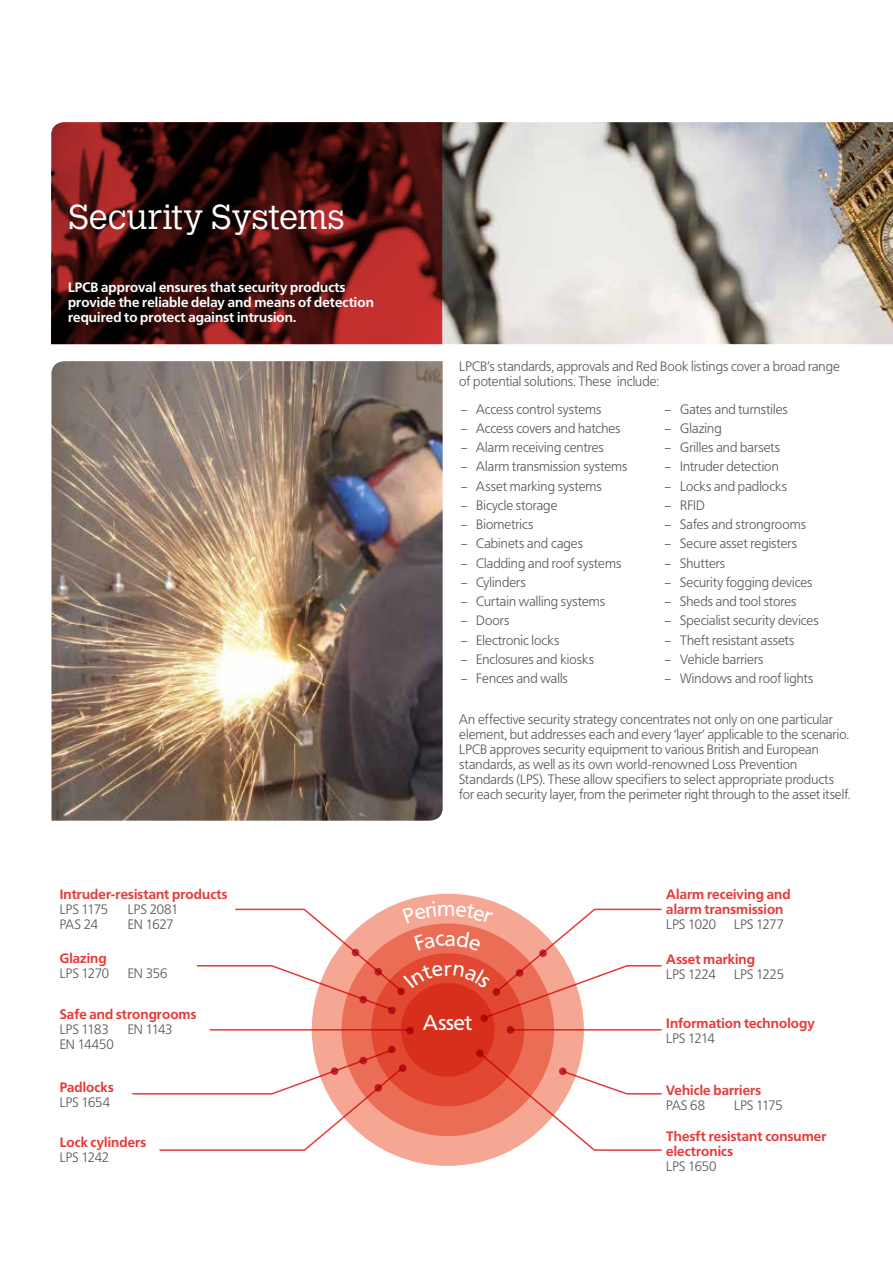
<style>
.page{position:relative;width:893px;height:1263px;background:#fff}
.page>*{position:absolute;margin:0;border:0;box-sizing:border-box;transform-origin:0 0}
.t1{font:300 34.5px "Calvert";letter-spacing:-.005em;color:#fff}
.t2{font:21px "Frutiger BQ";letter-spacing:-.005em;color:#fff}
.t3{font:300 13.5px/15px "Frutiger BQ";letter-spacing:.005em;color:#575756}
.t4{font:700 13.5px/15px "Frutiger BQ";letter-spacing:.01em;color:#e73938}
.t5{font:700 13.5px/15px "Frutiger BQ";letter-spacing:.005em;color:#fff}
.s1{font-family:"Myriad Pro";font-weight:400}
</style>
<div class="page">
<img style="left:442px;top:122px;width:451px;height:222px">
<svg style="left:51px;top:122px;width:391px;height:222px;background:#4a1110"></svg>
<img style="left:51px;top:361px;width:392px;height:460px">
<div style="left:312px;top:894px;width:272px;height:272px;background:#f5a794;border-radius:50%"></div>
<div style="left:341px;top:923px;width:213px;height:213px;background:#eb6d55;border-radius:50%"></div>
<div style="left:371px;top:953px;width:153px;height:153px;background:#e14731;border-radius:50%"></div>
<div style="left:401px;top:983px;width:94px;height:93px;background:#d82e1c;border-radius:50%"></div>
<hr style="left:210px;top:1029px;width:201px;height:1px;background:#e73938">
<hr style="left:510px;top:1029px;width:152px;height:1px;background:#e73938">
<svg style="left:132px;top:1048px;width:272px;height:103px"></svg>
<svg style="left:477px;top:1050px;width:185px;height:101px"></svg>
<svg style="left:507px;top:1026px;width:7px;height:7px"></svg>
<div style="left:480px;top:1014px;width:8px;height:8px;background:#ac0a09;border-radius:50%"></div>
<svg style="left:559px;top:1067px;width:8px;height:8px"></svg>
<svg style="left:476px;top:1049px;width:8px;height:8px"></svg>
<svg style="left:399px;top:1064px;width:7px;height:8px"></svg>
<svg style="left:374px;top:1084px;width:8px;height:8px"></svg>
<svg style="left:406px;top:1027px;width:8px;height:7px"></svg>
<svg style="left:388px;top:1046px;width:8px;height:7px"></svg>
<svg style="left:359px;top:1057px;width:8px;height:7px"></svg>
<svg style="left:331px;top:1067px;width:7px;height:8px"></svg>
<svg style="left:196px;top:901px;width:466px;height:118px"></svg>
<h1 class="t1" style="left:68px;top:198px;width:278px">Security Systems</h1>
<p class="t5" style="left:68px;top:280px;width:307px">LPCB approval ensures that security products provide the reliable delay and means of detection required to protect against intrusion.</p>
<p class="t4" style="left:60px;top:887px;width:169px">Intruder-resistant products</p>
<p class="t3" style="left:60px;top:902px;width:50px">LPS 1175</p>
<p class="t3" style="left:128px;top:902px;width:52px">LPS 2081</p>
<p class="t3" style="left:60px;top:917px;width:40px">PAS 24</p>
<p class="t3" style="left:128px;top:917px;width:47px">EN 1627</p>
<p class="t4" style="left:60px;top:951px;width:48px">Glazing</p>
<p class="t3" style="left:60px;top:966px;width:51px">LPS 1270</p>
<p class="t3" style="left:128px;top:966px;width:41px">EN 356</p>
<p class="t4" style="left:60px;top:1007px;width:138px">Safe and strongrooms</p>
<p class="t3" style="left:60px;top:1022px;width:50px">LPS 1183</p>
<p class="t3" style="left:128px;top:1022px;width:46px">EN 1143</p>
<p class="t3" style="left:60px;top:1037px;width:55px">EN 14450</p>
<p class="t4" style="left:60px;top:1080px;width:55px">Padlocks</p>
<p class="t3" style="left:60px;top:1095px;width:52px">LPS 1654</p>
<p class="t4" style="left:60px;top:1134px;width:88px">Lock cylinders</p>
<p class="t3" style="left:60px;top:1150px;width:51px">LPS 1242</p>
<p class="t3" style="left:459px;top:359px;width:382px">LPCB’s standards, approvals and Red Book listings cover a broad range of potential solutions. These include:</p>
<p class="t3" style="left:461px;top:402px;width:142px"><span class="s1">–</span> Access control systems</p>
<p class="t3" style="left:461px;top:421px;width:161px"><span class="s1">–</span> Access covers and hatches</p>
<p class="t3" style="left:461px;top:440px;width:145px"><span class="s1">–</span> Alarm receiving centres</p>
<p class="t3" style="left:461px;top:459px;width:168px"><span class="s1">–</span> Alarm transmission systems</p>
<p class="t3" style="left:461px;top:479px;width:143px"><span class="s1">–</span> Asset marking systems</p>
<p class="t3" style="left:461px;top:498px;width:98px"><span class="s1">–</span> Bicycle storage</p>
<p class="t3" style="left:461px;top:517px;width:74px"><span class="s1">–</span> Biometrics</p>
<p class="t3" style="left:461px;top:536px;width:124px"><span class="s1">–</span> Cabinets and cages</p>
<p class="t3" style="left:461px;top:556px;width:162px"><span class="s1">–</span> Cladding and roof systems</p>
<p class="t3" style="left:461px;top:575px;width:67px"><span class="s1">–</span> Cylinders</p>
<p class="t3" style="left:461px;top:594px;width:146px"><span class="s1">–</span> Curtain walling systems</p>
<p class="t3" style="left:461px;top:613px;width:50px"><span class="s1">–</span> Doors</p>
<p class="t3" style="left:461px;top:633px;width:100px"><span class="s1">–</span> Electronic locks</p>
<p class="t3" style="left:461px;top:652px;width:135px"><span class="s1">–</span> Enclosures and kiosks</p>
<p class="t3" style="left:461px;top:671px;width:109px"><span class="s1">–</span> Fences and walls</p>
<p class="t3" style="left:665px;top:402px;width:125px"><span class="s1">–</span> Gates and turnstiles</p>
<p class="t3" style="left:665px;top:421px;width:59px"><span class="s1">–</span> Glazing</p>
<p class="t3" style="left:665px;top:440px;width:117px"><span class="s1">–</span> Grilles and barsets</p>
<p class="t3" style="left:665px;top:459px;width:116px"><span class="s1">–</span> Intruder detection</p>
<p class="t3" style="left:665px;top:479px;width:124px"><span class="s1">–</span> Locks and padlocks</p>
<p class="t3" style="left:665px;top:498px;width:42px"><span class="s1">–</span> RFID</p>
<p class="t3" style="left:665px;top:517px;width:143px"><span class="s1">–</span> Safes and strongrooms</p>
<p class="t3" style="left:665px;top:536px;width:134px"><span class="s1">–</span> Secure asset registers</p>
<p class="t3" style="left:665px;top:556px;width:62px"><span class="s1">–</span> Shutters</p>
<p class="t3" style="left:665px;top:575px;width:150px"><span class="s1">–</span> Security fogging devices</p>
<p class="t3" style="left:665px;top:594px;width:134px"><span class="s1">–</span> Sheds and tool stores</p>
<p class="t3" style="left:665px;top:613px;width:156px"><span class="s1">–</span> Specialist security devices</p>
<p class="t3" style="left:665px;top:633px;width:131px"><span class="s1">–</span> Theft resistant assets</p>
<p class="t3" style="left:665px;top:652px;width:100px"><span class="s1">–</span> Vehicle barriers</p>
<p class="t3" style="left:665px;top:671px;width:150px"><span class="s1">–</span> Windows and roof lights</p>
<p class="t3" style="left:459px;top:712px;width:393px">An effective security strategy concentrates not only on one particular element, but addresses each and every ‘layer’ applicable to the scenario.<br>LPCB approves security equipment to various British and European standards, as well as its own world-renowned Loss Prevention Standards (LPS). These allow specifiers to select appropriate products for each security layer, from the perimeter right through to the asset itself.</p>
<h2 class="t2" style="left:423px;top:1010px;width:51px">Asset</h2>
<p class="t4" style="left:666px;top:887px;width:126px">Alarm receiving and alarm transmission</p>
<p class="t3" style="left:666px;top:917px;width:51px">LPS 1020</p>
<p class="t3" style="left:734px;top:917px;width:51px">LPS 1277</p>
<p class="t4" style="left:666px;top:952px;width:90px">Asset marking</p>
<p class="t3" style="left:666px;top:967px;width:51px">LPS 1224</p>
<p class="t3" style="left:734px;top:967px;width:51px">LPS 1225</p>
<p class="t4" style="left:666px;top:1015px;width:150px">Information technology</p>
<p class="t3" style="left:666px;top:1030px;width:50px">LPS 1214</p>
<p class="t4" style="left:666px;top:1082px;width:96px">Vehicle barriers</p>
<p class="t3" style="left:666px;top:1098px;width:40px">PAS 68</p>
<p class="t3" style="left:734px;top:1098px;width:50px">LPS 1175</p>
<p class="t4" style="left:666px;top:1128px;width:162px">Thesft resistant consumer electronics</p>
<p class="t3" style="left:666px;top:1159px;width:52px">LPS 1650</p>
</div>
